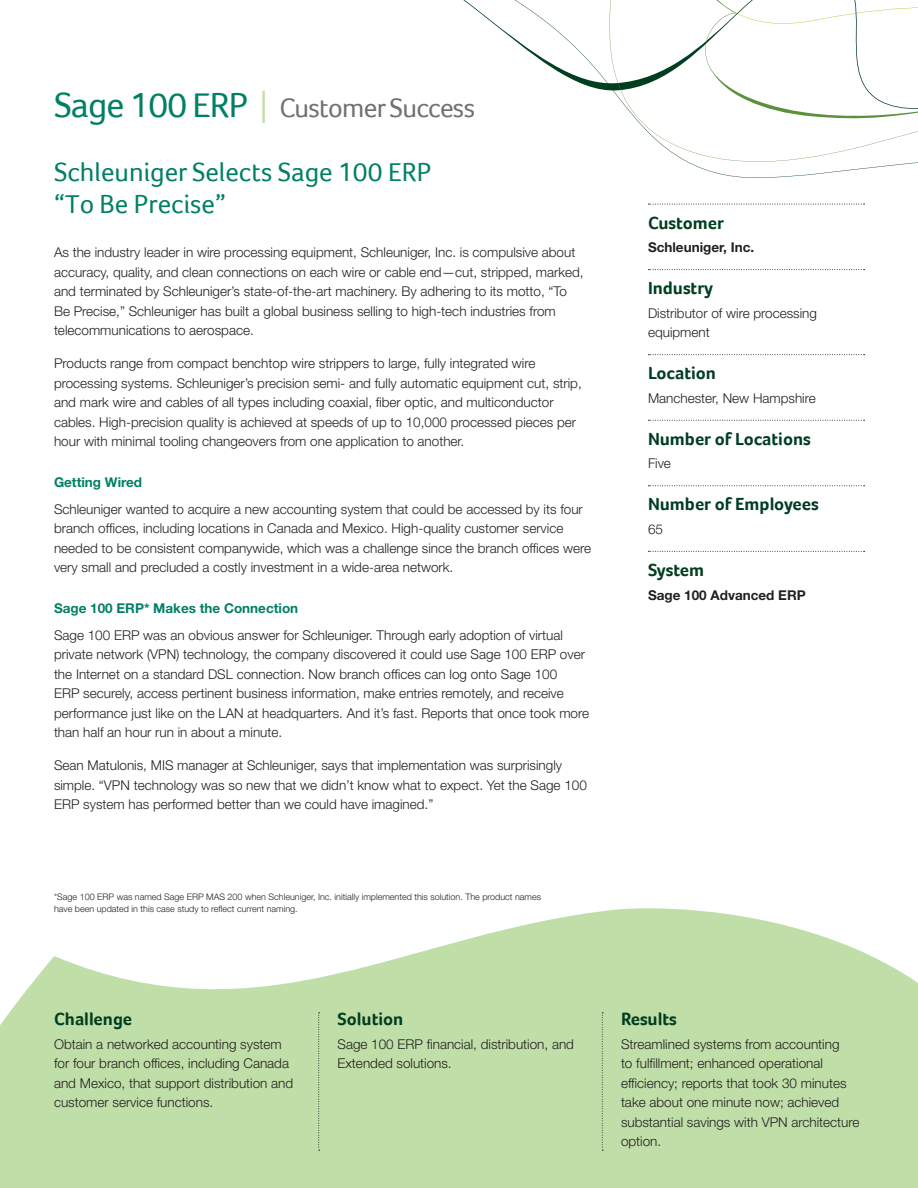
<style>
.page{position:relative;width:918px;height:1188px;background:#fff}
.page>*{position:absolute;margin:0;border:0;box-sizing:border-box;transform-origin:0 0}
.t1{font:27.3px "Foco";letter-spacing:-.025em;color:#717074}
.t2{font:27px/32.2px "Foco";color:#008066}
.Side_Header{font:700 18px "Foco";color:#003e20}
.Bottom_Challenge_Hea{font:700 18px "Foco";color:#003e20}
.Body{font:300 13.5px/19.5px "Helvetica Neue LT Std";color:#231f20}
.Subhead{font:700 13.5px "Helvetica Neue LT Std";color:#008066}
.Bold_Body{font:700 13.5px "Helvetica Neue LT Std";color:#231f20}
.t3{font:300 9px/12.8px "Helvetica Neue LT Std";color:#231f20}
.s1{font-size:35.85px;color:#008066}
.s2{font-family:"Helvetica Neue LT Std";font-weight:300;font-size:44.85px;color:#c0dea8}
</style>
<div class="page">
<svg style="left:0;top:908px;width:918px;height:280px;fill:#c0dea8"></svg>
<svg style="left:463px;top:0;width:455px;height:178px"></svg>
<svg style="left:648px;top:204px;width:217px;height:1px"></svg>
<svg style="left:648px;top:269px;width:217px;height:1px"></svg>
<svg style="left:648px;top:354px;width:217px;height:1px"></svg>
<svg style="left:648px;top:420px;width:217px;height:1px"></svg>
<svg style="left:648px;top:485px;width:217px;height:1px"></svg>
<svg style="left:648px;top:551px;width:217px;height:1px"></svg>
<svg style="left:602px;top:1012px;width:1px;height:139px"></svg>
<svg style="left:318px;top:1012px;width:2px;height:139px"></svg>
<p class="t1" style="left:54px;top:92px;width:423px"><span class="s1">Sage 100 ERP</span> <span class="s2">I</span> Customer Success</p>
<p class="t2" style="left:54px;top:156px;width:379px">Schleuniger Selects Sage 100 ERP “To Be Precise”</p>
<p class="Body" style="left:54px;top:242px;width:531px">As the industry leader in wire processing equipment, Schleuniger, Inc. is compulsive about accuracy, quality, and clean connections on each wire or cable end—cut, stripped, marked, and terminated by Schleuniger’s state-of-the-art machinery. By adhering to its motto, “To Be Precise,” Schleuniger has built a global business selling to high-tech industries from telecommunications to aerospace.</p>
<p class="Body" style="left:54px;top:353px;width:529px">Products range from compact benchtop wire strippers to large, fully integrated wire processing systems. Schleuniger’s precision semi- and fully automatic equipment cut, strip, and mark wire and cables of all types including coaxial, fiber optic, and multiconductor cables. High-precision quality is achieved at speeds of up to 10,000 processed pieces per hour with minimal tooling changeovers from one application to another.</p>
<p class="Subhead" style="left:54px;top:474px;width:90px">Getting Wired</p>
<p class="Body" style="left:54px;top:499px;width:539px">Schleuniger wanted to acquire a new accounting system that could be accessed by its four branch offices, including locations in Canada and Mexico. High-quality customer service needed to be consistent companywide, which was a challenge since the branch offices were very small and precluded a costly investment in a wide-area network.</p>
<p class="Subhead" style="left:54px;top:600px;width:246px">Sage 100 ERP* Makes the Connection</p>
<p class="Body" style="left:54px;top:625px;width:537px">Sage 100 ERP was an obvious answer for Schleuniger. Through early adoption of virtual private network (VPN) technology, the company discovered it could use Sage 100 ERP over the Internet on a standard DSL connection. Now branch offices can log onto Sage 100<br>ERP securely, access pertinent business information, make entries remotely, and receive performance just like on the LAN at headquarters. And it’s fast. Reports that once took more than half an hour run in about a minute.</p>
<p class="Body" style="left:54px;top:755px;width:534px">Sean Matulonis, MIS manager at Schleuniger, says that implementation was surprisingly simple. “VPN technology was so new that we didn’t know what to expect. Yet the Sage 100<br>ERP system has performed better than we could have imagined.”</p>
<p class="t3" style="left:54px;top:890px;width:489px">*Sage 100 ERP was named Sage ERP MAS 200 when Schleuniger, Inc. initially implemented this solution. The product names have been updated in this case study to reflect current naming.</p>
<p class="Side_Header" style="left:648px;top:212px;width:77px">Customer</p>
<p class="Bold_Body" style="left:648px;top:239px;width:108px">Schleuniger, Inc.</p>
<p class="Side_Header" style="left:648px;top:278px;width:67px">Industry</p>
<p class="Body" style="left:648px;top:303px;width:171px">Distributor of wire processing equipment</p>
<p class="Side_Header" style="left:648px;top:363px;width:70px">Location</p>
<p class="Body" style="left:648px;top:388px;width:169px">Manchester, New Hampshire</p>
<p class="Side_Header" style="left:648px;top:428px;width:164px">Number of Locations</p>
<p class="Body" style="left:648px;top:454px;width:25px">Five</p>
<p class="Side_Header" style="left:648px;top:494px;width:172px">Number of Employees</p>
<p class="Body" style="left:648px;top:519px;width:17px">65</p>
<p class="Side_Header" style="left:648px;top:559px;width:58px">System</p>
<p class="Bold_Body" style="left:648px;top:586px;width:159px">Sage 100 Advanced ERP</p>
<p class="Bottom_Challenge_Hea" style="left:54px;top:1009px;width:80px">Challenge</p>
<p class="Body" style="left:54px;top:1034px;width:241px">Obtain a networked accounting system for four branch offices, including Canada and Mexico, that support distribution and customer service functions.</p>
<p class="Bottom_Challenge_Hea" style="left:338px;top:1009px;width:67px">Solution</p>
<p class="Body" style="left:338px;top:1034px;width:238px">Sage 100 ERP financial, distribution, and<br>Extended solutions.</p>
<p class="Bottom_Challenge_Hea" style="left:621px;top:1009px;width:57px">Results</p>
<p class="Body" style="left:621px;top:1034px;width:240px">Streamlined systems from accounting<br>to fulfillment; enhanced operational efficiency; reports that took 30 minutes take about one minute now; achieved substantial savings with VPN architecture option.</p>
</div>
